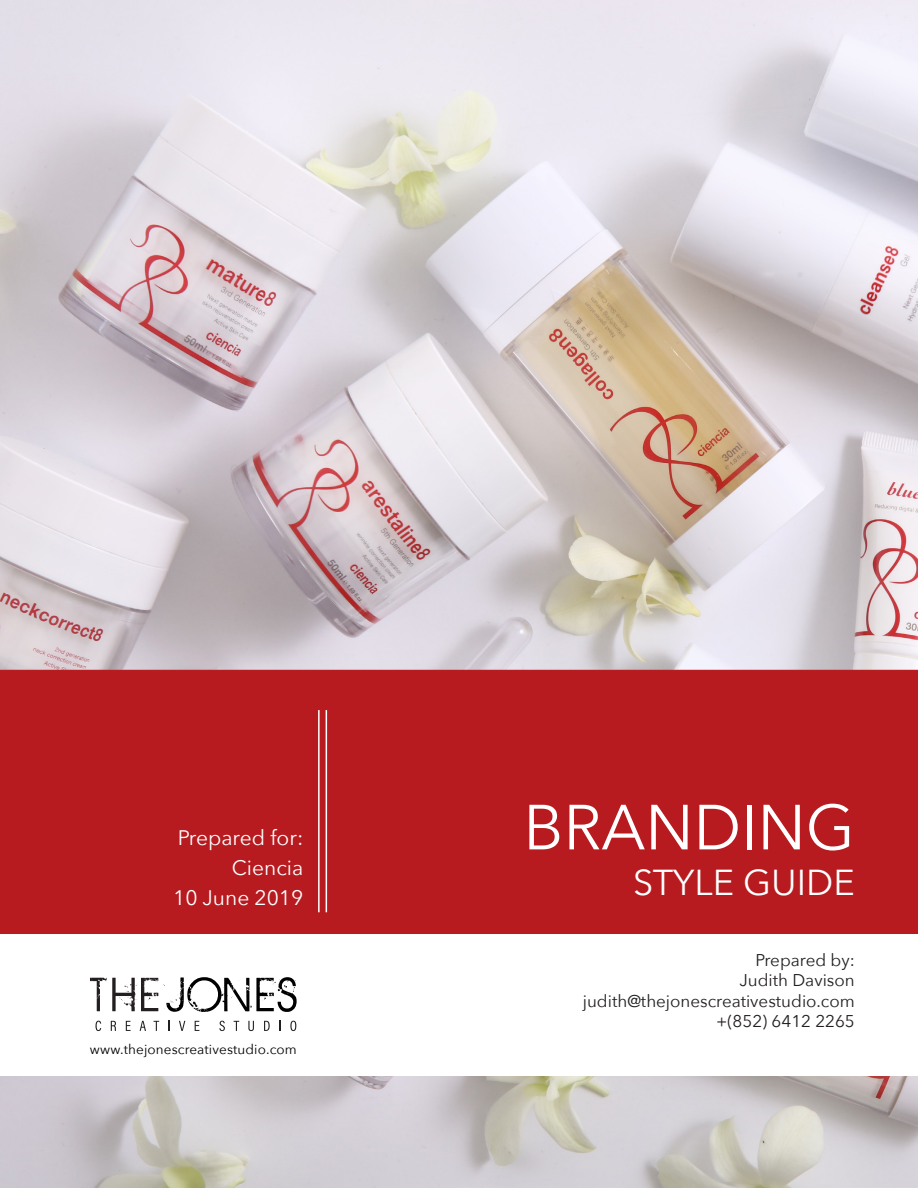
<style>
.page{position:relative;width:918px;height:1188px;background:#fff}
.page>*{position:absolute;margin:0;border:0;box-sizing:border-box;transform-origin:0 0}
.t1{font:63px "Avenir Next";color:#fff}
.t2{font:36px "Avenir Next";color:#fff}
.t3{font:21px "Avenir Next";color:#fff}
.t4{font:16.95px "Avenir Next";color:#231f20}
.t5{font:13.5px "Avenir Next";letter-spacing:.01em;color:#000}
</style>
<div class="page">
<img style="left:0;top:0;width:918px;height:1188px">
<div style="left:0;top:670px;width:918px;height:264px;background:#b71b1f"></div>
<div style="left:0;top:934px;width:918px;height:142px;background:#fff"></div>
<hr style="left:326px;top:710px;width:1px;height:202px;background:#fff">
<hr style="left:318px;top:710px;width:2px;height:202px;background:#fff">
<svg style="left:96px;top:1021px;width:5px;height:10px"></svg>
<svg style="left:111px;top:1021px;width:5px;height:10px"></svg>
<svg style="left:126px;top:1021px;width:5px;height:10px"></svg>
<svg style="left:140px;top:1021px;width:6px;height:10px"></svg>
<svg style="left:154px;top:1021px;width:5px;height:10px"></svg>
<svg style="left:168px;top:1021px;width:2px;height:10px"></svg>
<svg style="left:179px;top:1021px;width:6px;height:10px"></svg>
<svg style="left:195px;top:1021px;width:4px;height:10px"></svg>
<svg style="left:219px;top:1021px;width:6px;height:10px"></svg>
<svg style="left:234px;top:1021px;width:5px;height:10px"></svg>
<svg style="left:248px;top:1021px;width:6px;height:10px"></svg>
<svg style="left:264px;top:1021px;width:6px;height:10px"></svg>
<svg style="left:279px;top:1021px;width:2px;height:10px"></svg>
<svg style="left:290px;top:1021px;width:6px;height:10px"></svg>
<svg style="left:90px;top:977px;width:207px;height:35px"></svg>
<p class="t3" style="left:178px;top:820px;width:127px">Prepared for:</p>
<p class="t3" style="left:232px;top:850px;width:73px">Ciencia</p>
<p class="t3" style="left:173px;top:880px;width:132px">10 June 2019</p>
<p class="t5" style="left:90px;top:1038px;width:208px">www.thejonescreativestudio.com</p>
<p class="t1" style="left:523px;top:774px;width:333px">BRANDING</p>
<p class="t2" style="left:633px;top:852px;width:223px">STYLE GUIDE</p>
<p class="t4" style="left:755px;top:946px;width:101px">Prepared by:</p>
<p class="t4" style="left:740px;top:966px;width:117px">Judith Davison</p>
<p class="t4" style="left:583px;top:986px;width:274px">judith@thejonescreativestudio.com</p>
<p class="t4" style="left:716px;top:1007px;width:140px">+(852) 6412 2265</p>
</div>
